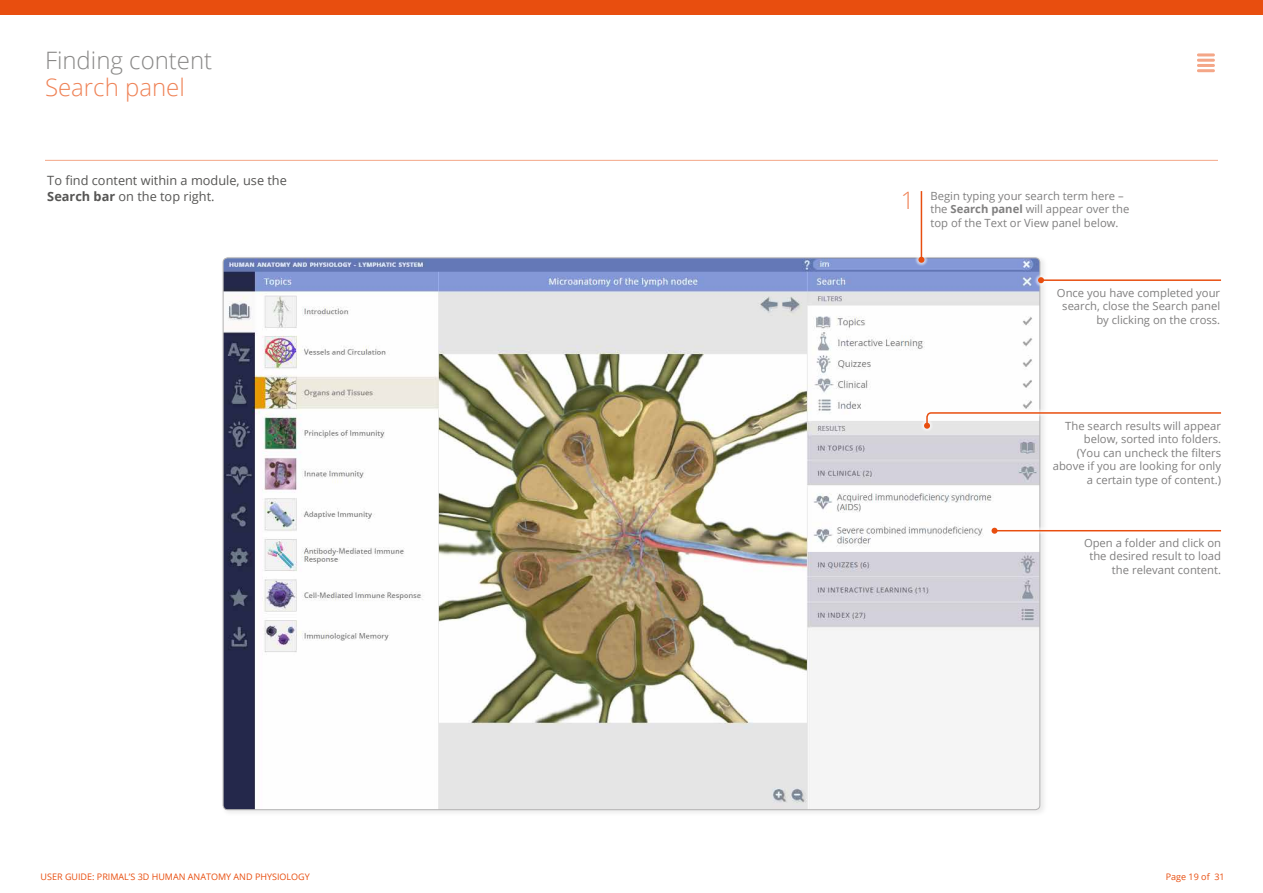
<style>
.page{position:relative;width:1263px;height:893px;background:#fff}
.page>*{position:absolute;margin:0;border:0;box-sizing:border-box;transform-origin:0 0}
.t1{font:300 24px "Open Sans";color:#898887}
.t2{font:300 24px "Open Sans";color:#ef8357}
.t3{font:12.75px/16.5px "Open Sans";color:#565554}
.t4{font:11.25px/13.5px "Open Sans";color:#807f7f;text-align:right}
.t5{font:9px "Open Sans";color:#e84e0f}
.s1{font-weight:700}
</style>
<div class="page">
<div style="left:221px;top:254px;width:827px;height:563px;background:#000;opacity:.08"></div>
<img style="left:223px;top:258px;width:817px;height:552px">
<svg style="left:1194px;top:50px;width:24px;height:24px"></svg>
<hr style="left:1197px;top:53px;width:18px;height:3px;background:#f4a687;border-radius:2px">
<hr style="left:1197px;top:64px;width:18px;height:3px;background:#f4a687;border-radius:2px">
<hr style="left:1197px;top:59px;width:18px;height:3px;background:#f4a687;border-radius:2px">
<hr style="left:1197px;top:69px;width:18px;height:3px;background:#f4a687;border-radius:2px">
<div style="left:0;top:0;width:1263px;height:15px;background:#e84e0f"></div>
<div style="left:41px;top:156px;width:1181px;height:9px;background:#fff;opacity:.54"></div>
<hr style="left:45px;top:160px;width:1173px;height:1px;background:#f4a687">
<div style="left:914px;top:187px;width:14px;height:80px;background:#fff;opacity:.54"></div>
<hr style="left:921px;top:191px;width:1px;height:69px;background:#e84e0f">
<svg style="left:918px;top:257px;width:6px;height:6px"></svg>
<div style="left:987px;top:523px;width:238px;height:14px;background:#fff"></div>
<hr style="left:994px;top:530px;width:227px;height:1px;background:#e84e0f">
<svg style="left:991px;top:528px;width:6px;height:6px"></svg>
<div style="left:920px;top:408px;width:305px;height:25px;background:#fff;opacity:.54"></div>
<svg style="left:924px;top:411px;width:298px;height:18px"></svg>
<div style="left:1034px;top:273px;width:191px;height:14px;background:#fff"></div>
<hr style="left:1041px;top:279px;width:180px;height:2px;background:#e84e0f">
<svg style="left:1038px;top:277px;width:6px;height:6px"></svg>
<h1 class="t1" style="left:45px;top:44px;width:169px">Finding content</h1>
<h1 class="t2" style="left:45px;top:71px;width:141px">Search panel</h1>
<p class="t3" style="left:47px;top:171px;width:241px">To find content within a module, use the<br><span class="s1">Search bar</span> on the top right.</p>
<h1 class="t2" style="left:901px;top:183px;width:15px">1</h1>
<p class="t4" style="left:930px;top:189px;width:201px;text-align:left">Begin typing your search term here – the <span class="s1">Search panel</span> will appear over the top of the Text or View panel below.</p>
<p class="t4" style="left:1057px;top:286px;width:165px">Once you have completed your search, close the Search panel by clicking on the cross.</p>
<p class="t4" style="left:1053px;top:418px;width:170px">The search results will appear below, sorted into folders.<br>(You can uncheck the filters above if you are looking for only a certain type of content.)</p>
<p class="t4" style="left:1084px;top:536px;width:139px">Open a folder and click on the desired result to load the relevant content.</p>
<p class="t5" style="left:41px;top:871px;width:271px">USER GUIDE: PRIMAL’S 3D HUMAN ANATOMY AND PHYSIOLOGY</p>
<p class="t5" style="left:1166px;top:871px;width:60px">Page 19 of 31</p>
</div>
